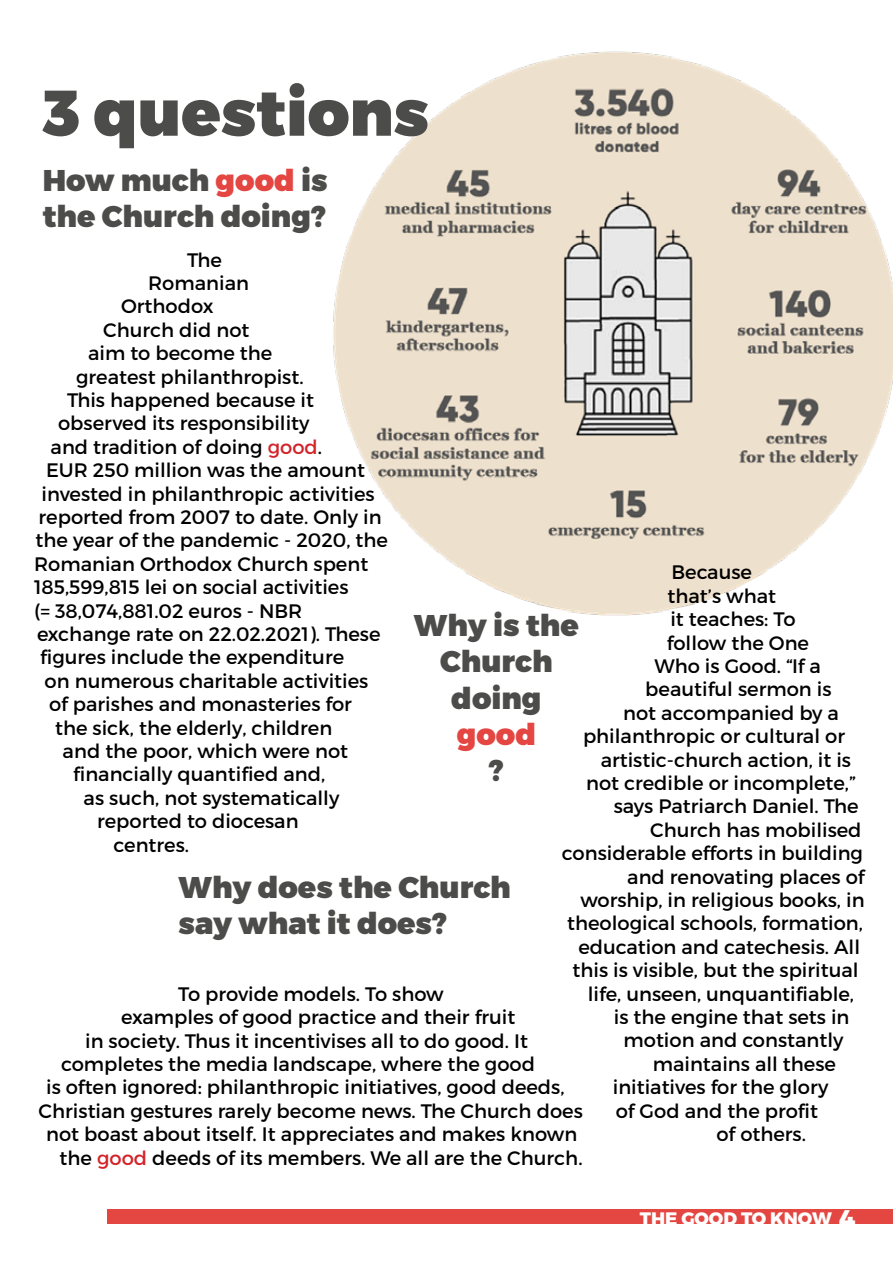
<style>
.page{position:relative;width:893px;height:1263px;background:#fff}
.page>*{position:absolute;margin:0;border:0;box-sizing:border-box;transform-origin:0 0}
.t1{font:64.5px "Trueno Blk";color:#4c4c4a}
.t2{font:30px/36px "Trueno Blk";color:#4c4c4a}
.t3{font:30px "Trueno Blk";color:#e44642}
.t4{font:19.5px "Trueno Rg";color:#000}
.t5{font:18px "Trueno Ex Bd";color:#fff}
.s1{color:#e44642}
.s2{color:#d2232a}
.s3{font-size:25.5px}
</style>
<div class="page">
<img style="left:333px;top:51px;width:560px;height:565px">
<div style="left:107px;top:1210px;width:786px;height:14px;background:#e44642"></div>
<h1 class="t1" style="left:43px;top:72px;width:388px">3 questions</h1>
<h2 class="t2" style="left:43px;top:163px;width:286px">How much <span class="s1">good</span> is the Church doing?</h2>
<p class="t4" style="left:187px;top:248px;width:36px">The</p>
<p class="t4" style="left:148px;top:271px;width:102px">Romanian</p>
<p class="t4" style="left:121px;top:294px;width:94px">Orthodox</p>
<p class="t4" style="left:103px;top:318px;width:148px">Church did not</p>
<p class="t4" style="left:88px;top:341px;width:186px">aim to become the</p>
<p class="t4" style="left:76px;top:365px;width:229px">greatest philanthropist.</p>
<p class="t4" style="left:67px;top:388px;width:248px">This happened because it</p>
<p class="t4" style="left:58px;top:411px;width:253px">observed its responsibility</p>
<p class="t4" style="left:51px;top:435px;width:273px">and tradition of doing <span class="s2">good</span>.</p>
<p class="t4" style="left:46px;top:458px;width:320px">EUR 250 million was the amount</p>
<p class="t4" style="left:42px;top:482px;width:335px">invested in philanthropic activities</p>
<p class="t4" style="left:39px;top:505px;width:345px">reported from 2007 to date. Only in</p>
<p class="t4" style="left:36px;top:528px;width:354px">the year of the pandemic - 2020, the</p>
<p class="t4" style="left:34px;top:552px;width:336px">Romanian Orthodox Church spent</p>
<p class="t4" style="left:34px;top:575px;width:316px">185,599,815 lei on social activities</p>
<p class="t4" style="left:34px;top:599px;width:270px">(= 38,074,881.02 euros - NBR</p>
<p class="t4" style="left:37px;top:622px;width:345px">exchange rate on 22.02.2021). These</p>
<p class="t4" style="left:40px;top:645px;width:306px">figures include the expenditure</p>
<p class="t4" style="left:45px;top:669px;width:325px">on numerous charitable activities</p>
<p class="t4" style="left:49px;top:692px;width:304px">of parishes and monasteries for</p>
<p class="t4" style="left:55px;top:716px;width:279px">the sick, the elderly, children</p>
<p class="t4" style="left:63px;top:739px;width:287px">and the poor, which were not</p>
<p class="t4" style="left:73px;top:762px;width:254px">financially quantified and,</p>
<p class="t4" style="left:84px;top:786px;width:257px">as such, not systematically</p>
<p class="t4" style="left:97px;top:809px;width:203px">reported to diocesan</p>
<p class="t4" style="left:114px;top:833px;width:77px">centres.</p>
<p class="t4" style="left:671px;top:560px;width:82px">Because</p>
<p class="t4" style="left:667px;top:584px;width:110px">that’s what</p>
<p class="t4" style="left:670px;top:607px;width:127px">it teaches: To</p>
<p class="t4" style="left:667px;top:631px;width:144px">follow the One</p>
<p class="t4" style="left:654px;top:654px;width:168px">Who is Good. “If a</p>
<p class="t4" style="left:645px;top:677px;width:188px">beautiful sermon is</p>
<p class="t4" style="left:623px;top:701px;width:217px">not accompanied by a</p>
<p class="t4" style="left:583px;top:724px;width:264px">philanthropic or cultural or</p>
<p class="t4" style="left:601px;top:748px;width:252px">artistic-church action, it is</p>
<p class="t4" style="left:586px;top:771px;width:271px">not credible or incomplete,”</p>
<p class="t4" style="left:614px;top:794px;width:246px">says Patriarch Daniel. The</p>
<p class="t4" style="left:650px;top:818px;width:213px">Church has mobilised</p>
<p class="t4" style="left:562px;top:841px;width:303px">considerable efforts in building</p>
<p class="t4" style="left:627px;top:865px;width:239px">and renovating places of</p>
<p class="t4" style="left:580px;top:888px;width:286px">worship, in religious books, in</p>
<p class="t4" style="left:567px;top:911px;width:297px">theological schools, formation,</p>
<p class="t4" style="left:578px;top:935px;width:283px">education and catechesis. All</p>
<p class="t4" style="left:572px;top:958px;width:288px">this is visible, but the spiritual</p>
<p class="t4" style="left:588px;top:982px;width:268px">life, unseen, unquantifiable,</p>
<p class="t4" style="left:614px;top:1005px;width:237px">is the engine that sets in</p>
<p class="t4" style="left:623px;top:1028px;width:222px">motion and constantly</p>
<p class="t4" style="left:653px;top:1052px;width:185px">maintains all these</p>
<p class="t4" style="left:613px;top:1075px;width:217px">initiatives for the glory</p>
<p class="t4" style="left:616px;top:1099px;width:204px">of God and the profit</p>
<p class="t4" style="left:716px;top:1122px;width:91px">of others.</p>
<h2 class="t2" style="left:414px;top:609px;width:166px;text-align:center">Why is the<br>Church doing</h2>
<h2 class="t3" style="left:457px;top:715px;width:81px">good</h2>
<h2 class="t2" style="left:489px;top:753px;width:16px">?</h2>
<h2 class="t2" style="left:179px;top:871px;width:334px">Why does the Church say what it does?</h2>
<p class="t4" style="left:178px;top:982px;width:267px">To provide models. To show</p>
<p class="t4" style="left:121px;top:1005px;width:396px">examples of good practice and their fruit</p>
<p class="t4" style="left:85px;top:1029px;width:444px">in society. Thus it incentivises all to do good. It</p>
<p class="t4" style="left:61px;top:1052px;width:475px">completes the media landscape, where the good</p>
<p class="t4" style="left:46px;top:1075px;width:520px">is often ignored: philanthropic initiatives, good deeds,</p>
<p class="t4" style="left:39px;top:1099px;width:546px">Christian gestures rarely become news. The Church does</p>
<p class="t4" style="left:46px;top:1122px;width:533px">not boast about itself. It appreciates and makes known</p>
<p class="t4" style="left:60px;top:1146px;width:524px">the <span class="s2">good</span> deeds of its members. We all are the Church.</p>
<p class="t5" style="left:640px;top:1207px;width:217px">THE GOOD TO KNOW <span class="s3">4</span></p>
</div>
